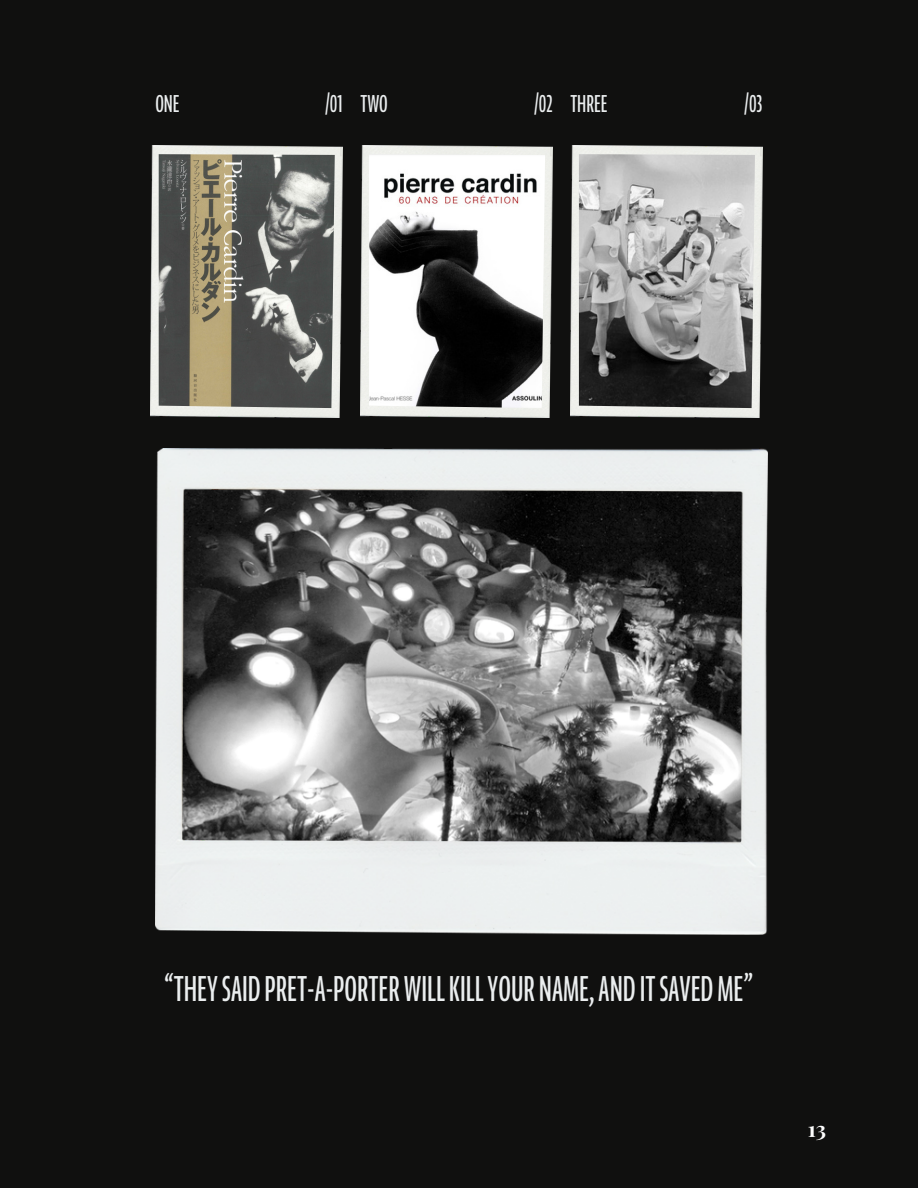
<style>
.page{position:relative;width:918px;height:1188px;background:#10100f}
.page>*{position:absolute;margin:0;border:0;box-sizing:border-box;transform-origin:0 0}
.t1{font:42.75px "Greta Sans Compressed DL";color:#ebeeef}
.t2{font:29.1px "Greta Sans Compressed DL";color:#ebeeef}
.t3{font:700 21.15px "Playfair Display";color:#fdfdfd}
</style>
<div class="page">
<img style="left:150px;top:146px;width:192px;height:271px">
<img style="left:159px;top:154px;width:176px;height:254px">
<img style="left:361px;top:146px;width:192px;height:271px">
<img style="left:369px;top:154px;width:176px;height:254px">
<img style="left:570px;top:146px;width:192px;height:271px">
<img style="left:579px;top:154px;width:176px;height:254px">
<img style="left:155px;top:448px;width:612px;height:487px">
<p class="t2" style="left:155px;top:83px;width:26px">ONE</p>
<p class="t2" style="left:325px;top:83px;width:19px">/01</p>
<p class="t2" style="left:361px;top:83px;width:29px">TWO</p>
<p class="t2" style="left:534px;top:83px;width:20px">/02</p>
<p class="t2" style="left:570px;top:83px;width:39px">THREE</p>
<p class="t2" style="left:744px;top:83px;width:20px">/03</p>
<h2 class="t1" style="left:164px;top:959px;width:590px">“THEYSAIDPRET-A-PORTERWILLKILLYOURNAME,ANDITSAVEDME”</h2>
<p class="t3" style="left:808px;top:1114px;width:20px">13</p>
</div>
